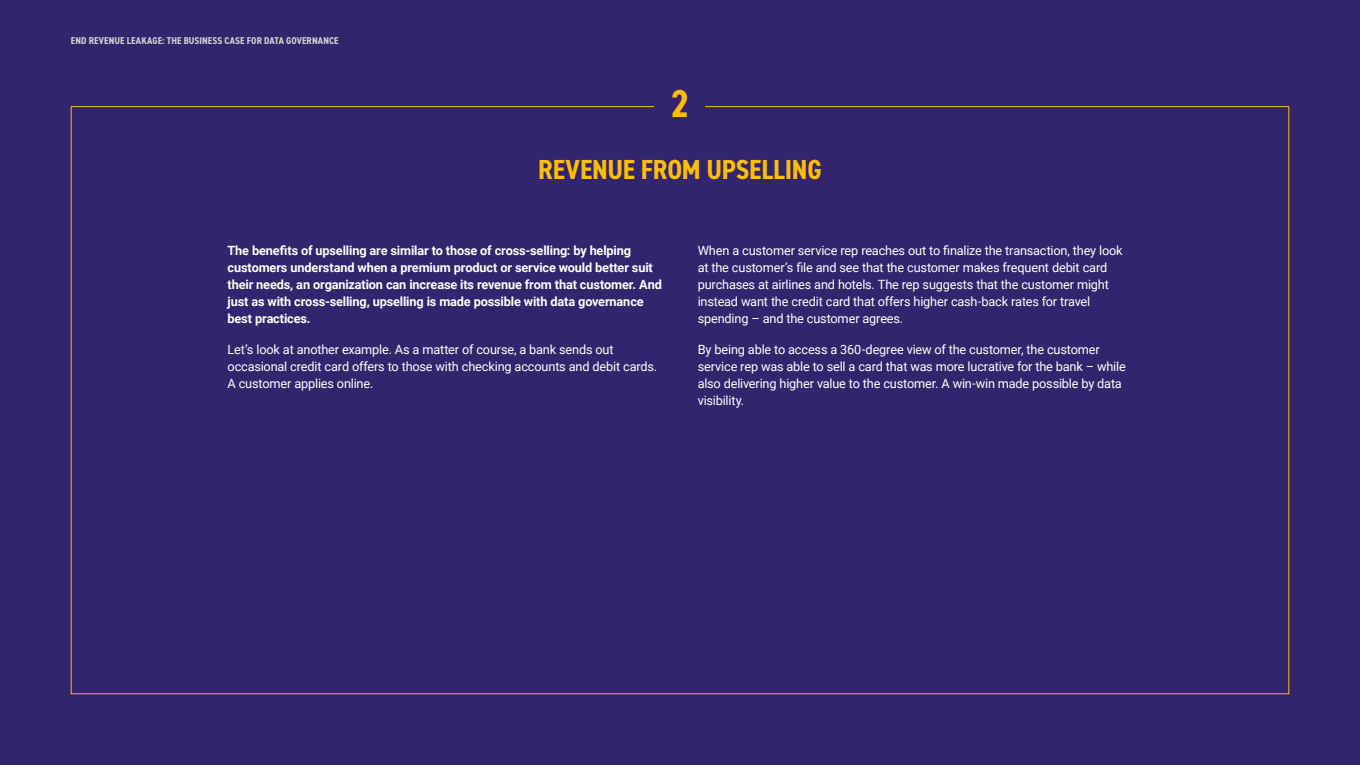
<style>
.page{position:relative;width:1360px;height:765px;background:#32246d}
.page>*{position:absolute;margin:0;border:0;box-sizing:border-box;transform-origin:0 0}
.t1{font:700 condensed 39px "DIN2014";color:#ffbe00}
.t2{font:700 condensed 27.62px "DIN2014";letter-spacing:-.005em;color:#ffbe00}
.t3{font:12.75px/17px "Roboto";letter-spacing:-.015em;color:#fff}
.t4{font:700 12.75px/17px "Roboto";letter-spacing:-.01em;color:#fff}
.t5{font:700 condensed 9.88px "DIN2014";letter-spacing:.01em;color:#d4d1d1}
</style>
<div class="page">
<p class="t5" style="left:71px;top:34px;width:269px">END REVENUE LEAKAGE: THE BUSINESS CASE FOR DATA GOVERNANCE</p>
<h1 class="t1" style="left:671px;top:78px;width:20px">2</h1>
<h2 class="t2" style="left:538px;top:151px;width:285px">REVENUE FROM UPSELLING</h2>
<p class="t4" style="left:228px;top:241px;width:436px">The benefits of upselling are similar to those of cross-selling: by helping customers understand when a premium product or service would better suit their needs, an organization can increase its revenue from that customer. And just as with cross-selling, upselling is made possible with data governance best practices.</p>
<p class="t3" style="left:228px;top:340px;width:431px">Let’s look at another example. As a matter of course, a bank sends out occasional credit card offers to those with checking accounts and debit cards.<br>A customer applies online.</p>
<p class="t3" style="left:698px;top:241px;width:427px">When a customer service rep reaches out to finalize the transaction, they look at the customer’s file and see that the customer makes frequent debit card purchases at airlines and hotels. The rep suggests that the customer might instead want the credit card that offers higher cash-back rates for travel spending – and the customer agrees.</p>
<p class="t3" style="left:698px;top:340px;width:430px">By being able to access a 360-degree view of the customer, the customer service rep was able to sell a card that was more lucrative for the bank – while also delivering higher value to the customer. A win-win made possible by data visibility.</p>
</div>
